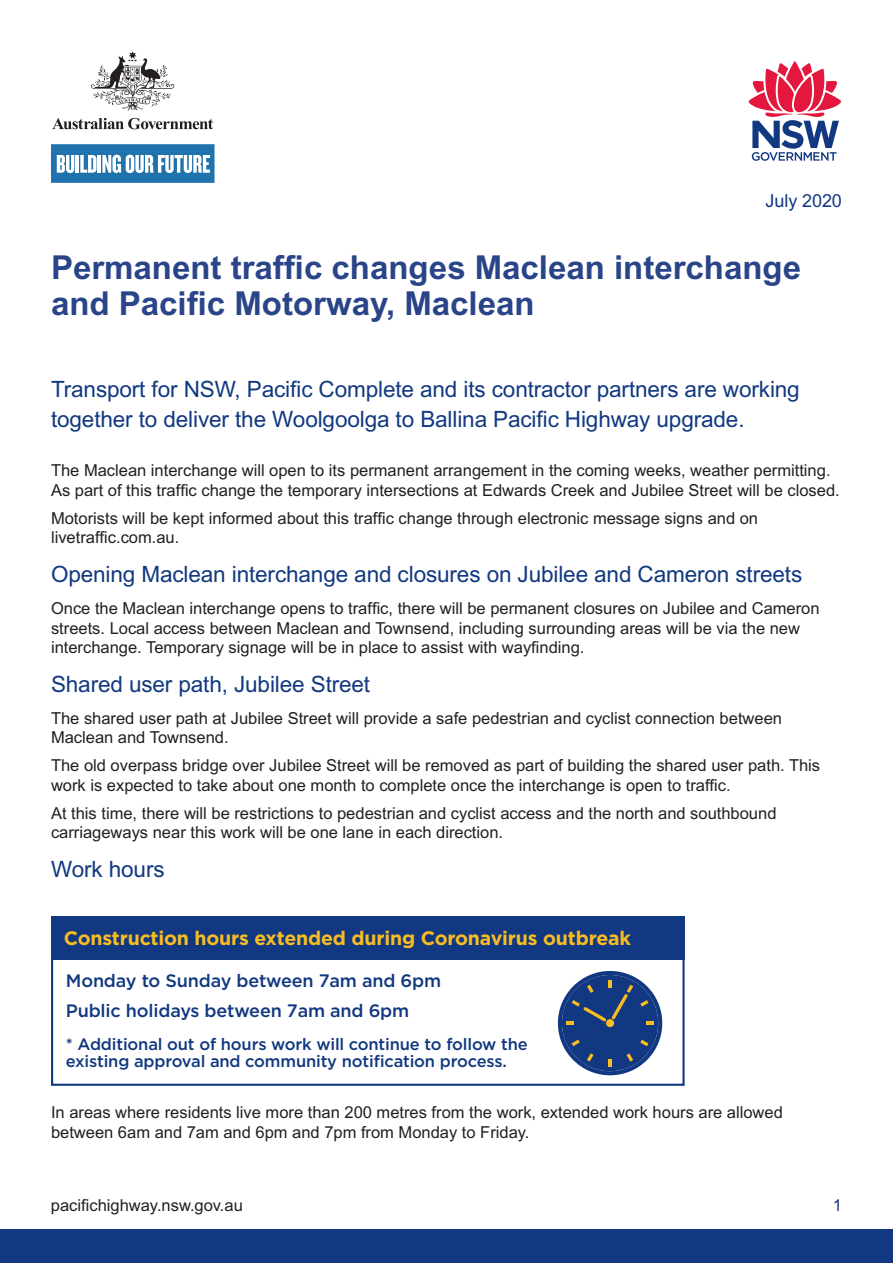
<style>
.page{position:relative;width:893px;height:1263px;background:#fff}
.page>*{position:absolute;margin:0;border:0;box-sizing:border-box;transform-origin:0 0}
.t1{font:700 33px/36px "Arial MT Std";color:#294488}
.t2{font:22.5px/30px "Arial MT Std";letter-spacing:-.005em;color:#113880}
.t3{font:700 19.5px "Gotham";letter-spacing:-.01em;color:#f9bd22}
.t4{font:500 18px/29.5px "Gotham";letter-spacing:-.01em;color:#113880}
.t5{font:18px "Arial MT Std";letter-spacing:-.005em;color:#113880}
.t6{font:16.5px/19.5px "Arial MT Std";color:#231f20}
.t7{font:500 16.5px/16.5px "Gotham";letter-spacing:-.01em;color:#113880}
.t8{font:16.5px "Arial";color:#113880}
</style>
<div class="page">
<div style="left:0;top:1230px;width:893px;height:33px;background:#113880"></div>
<div style="left:51px;top:916px;width:634px;height:43px;background:#113880"></div>
<div style="left:51px;top:958px;width:634px;height:128px;border:2px solid #113880"></div>
<svg style="left:558px;top:971px;width:104px;height:104px"></svg>
<svg style="left:748px;top:61px;width:93px;height:100px"></svg>
<svg style="left:51px;top:144px;width:164px;height:39px"></svg>
<svg style="left:52px;top:118px;width:161px;height:11px"></svg>
<svg style="left:91px;top:51px;width:83px;height:59px"></svg>
<p class="t5" style="left:766px;top:191px;width:78px">July 2020</p>
<h1 class="t1" style="left:51px;top:249px;width:752px">Permanent traffc changes Maclean interchange and Pacifc Motorway, Maclean</h1>
<h2 class="t2" style="left:51px;top:374px;width:750px">Transport for NSW, Pacifc Complete and its contractor partners are working together to deliver the Woolgoolga to Ballina Pacifc Highway upgrade.</h2>
<p class="t6" style="left:51px;top:461px;width:790px">The Maclean interchange will open to its permanent arrangement in the coming weeks, weather permitting.<br>As part of this traffc change the temporary intersections at Edwards Creek and Jubilee Street will be closed.</p>
<p class="t6" style="left:51px;top:508px;width:709px">Motorists will be kept informed about this traffc change through electronic message signs and on livetraffc.com.au.</p>
<h2 class="t2" style="left:51px;top:559px;width:753px">Opening Maclean interchange and closures on Jubilee and Cameron streets</h2>
<p class="t6" style="left:51px;top:598px;width:770px">Once the Maclean interchange opens to traffc, there will be permanent closures on Jubilee and Cameron streets. Local access between Maclean and Townsend, including surrounding areas will be via the new interchange. Temporary signage will be in place to assist with wayfnding.</p>
<h2 class="t2" style="left:51px;top:669px;width:321px">Shared user path, Jubilee Street</h2>
<p class="t6" style="left:51px;top:708px;width:732px">The shared user path at Jubilee Street will provide a safe pedestrian and cyclist connection between<br>Maclean and Townsend.</p>
<p class="t6" style="left:51px;top:756px;width:771px">The old overpass bridge over Jubilee Street will be removed as part of building the shared user path. This work is expected to take about one month to complete once the interchange is open to traffc.</p>
<p class="t6" style="left:51px;top:803px;width:727px">At this time, there will be restrictions to pedestrian and cyclist access and the north and southbound carriageways near this work will be one lane in each direction.</p>
<h2 class="t2" style="left:51px;top:854px;width:115px">Work hours</h2>
<p class="t3" style="left:64px;top:925px;width:569px">Construction hours extended during Coronavirus outbreak</p>
<p class="t4" style="left:66px;top:966px;width:377px">Monday to Sunday between 7am and 6pm<br>Public holidays between 7am and 6pm</p>
<p class="t7" style="left:66px;top:1036px;width:463px">* Additional out of hours work will continue to follow the existing approval and community notifcation process.</p>
<p class="t6" style="left:51px;top:1102px;width:733px">In areas where residents live more than 200 metres from the work, extended work hours are allowed between 6am and 7am and 6pm and 7pm from Monday to Friday.</p>
<p class="t6" style="left:51px;top:1195px;width:193px">pacifichighway.nsw.gov.au</p>
<p class="t8" style="left:833px;top:1195px;width:11px">1</p>
</div>
